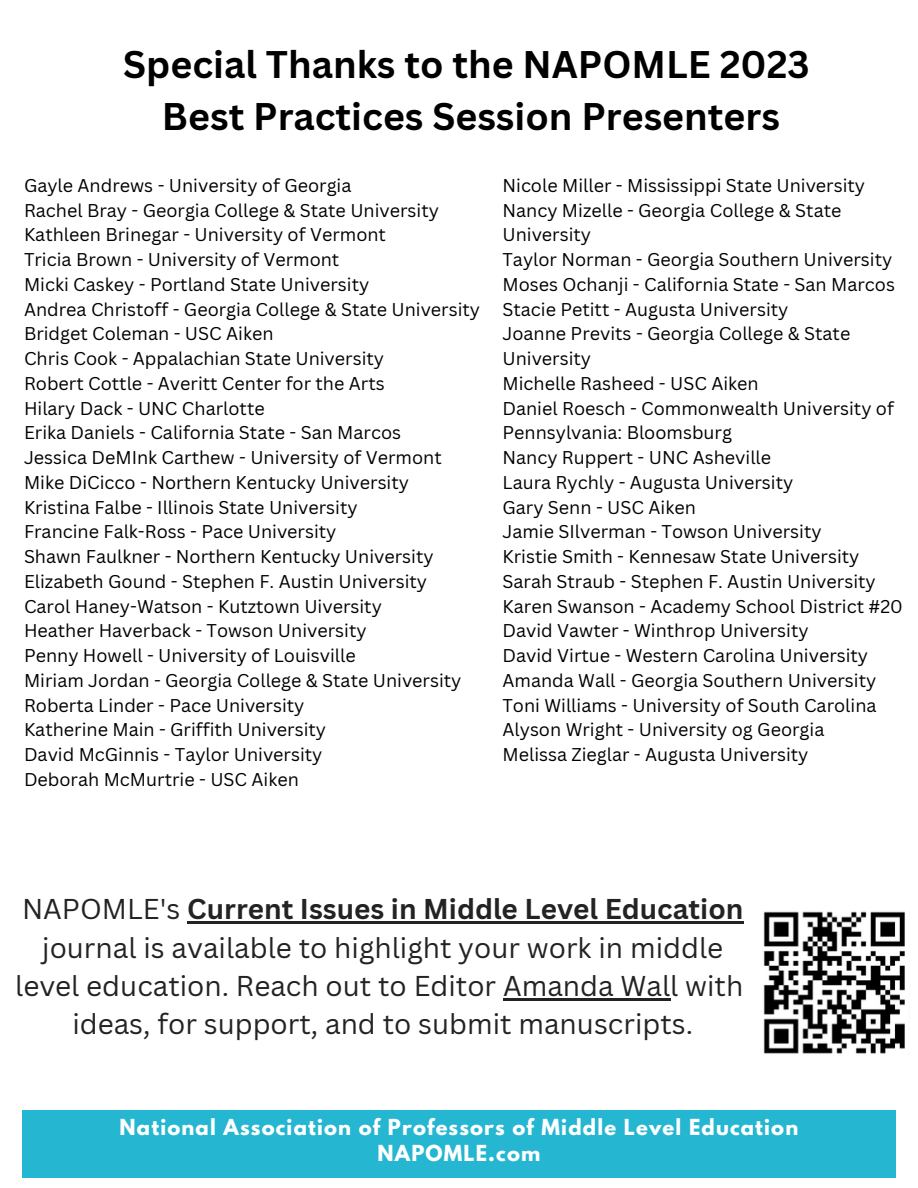
<style>
.page{position:relative;width:918px;height:1188px;background:#fff}
.page>*{position:absolute;margin:0;border:0;box-sizing:border-box;transform-origin:0 0}
.t1{font:700 37.5px "Canva Sans";color:#000}
.t2{font:27.9px/38.2px "Canva Sans";color:#232322;text-align:center}
.t3{font:700 19.5px "League Spartan";letter-spacing:.06em;color:#fff}
.t4{font:18px/24.8px "Canva Sans";color:#000}
.s1{font-weight:700}
</style>
<div class="page">
<img style="left:763px;top:911px;width:142px;height:143px">
<hr style="left:187px;top:922px;width:556px;height:2px;background:#232322">
<hr style="left:503px;top:998px;width:167px;height:2px;background:#232322">
<div style="left:22px;top:1110px;width:874px;height:68px;background:#25b6d2"></div>
<p class="t1" style="left:123px;top:38px;width:688px">Special Thanks to the NAPOMLE 2023</p>
<p class="t1" style="left:162px;top:90px;width:620px">Best Practices Session Presenters</p>
<p class="t4" style="left:24px;top:173px;width:329px">Gayle Andrews - University of Georgia</p>
<p class="t4" style="left:24px;top:197px;width:416px">Rachel Bray - Georgia College &amp; State University</p>
<p class="t4" style="left:24px;top:222px;width:364px">Kathleen Brinegar - University of Vermont</p>
<p class="t4" style="left:24px;top:247px;width:317px">Tricia Brown - University of Vermont</p>
<p class="t4" style="left:24px;top:272px;width:347px">Micki Caskey - Portland State University</p>
<p class="t4" style="left:24px;top:296px;width:458px">Andrea Christoff - Georgia College &amp; State University</p>
<p class="t4" style="left:24px;top:321px;width:251px">Bridget Coleman - USC Aiken</p>
<p class="t4" style="left:24px;top:346px;width:362px">Chris Cook - Appalachian State University</p>
<p class="t4" style="left:24px;top:371px;width:362px">Robert Cottle - Averitt Center for the Arts</p>
<p class="t4" style="left:24px;top:395px;width:242px">Hilary Dack - UNC Charlotte</p>
<p class="t4" style="left:24px;top:420px;width:379px">Erika Daniels - California State - San Marcos</p>
<p class="t4" style="left:24px;top:445px;width:419px">Jessica DeMInk Carthew - University of Vermont</p>
<p class="t4" style="left:24px;top:470px;width:387px">Mike DiCicco - Northern Kentucky University</p>
<p class="t4" style="left:24px;top:494px;width:335px">Kristina Falbe - Illinois State University</p>
<p class="t4" style="left:24px;top:519px;width:314px">Francine Falk-Ross - Pace University</p>
<p class="t4" style="left:24px;top:544px;width:411px">Shawn Faulkner - Northern Kentucky University</p>
<p class="t4" style="left:24px;top:569px;width:405px">Elizabeth Gound - Stephen F. Austin University</p>
<p class="t4" style="left:24px;top:593px;width:359px">Carol Haney-Watson - Kutztown Uiversity</p>
<p class="t4" style="left:24px;top:618px;width:344px">Heather Haverback - Towson University</p>
<p class="t4" style="left:24px;top:643px;width:333px">Penny Howell - University of Louisville</p>
<p class="t4" style="left:24px;top:668px;width:439px">Miriam Jordan - Georgia College &amp; State University</p>
<p class="t4" style="left:24px;top:692px;width:282px">Roberta Linder - Pace University</p>
<p class="t4" style="left:24px;top:717px;width:304px">Katherine Main - Griffith University</p>
<p class="t4" style="left:24px;top:742px;width:300px">David McGinnis - Taylor University</p>
<p class="t4" style="left:24px;top:767px;width:276px">Deborah McMurtrie - USC Aiken</p>
<p class="t4" style="left:502px;top:173px;width:364px">Nicole Miller - Mississippi State University</p>
<p class="t4" style="left:502px;top:197px;width:340px">Nancy Mizelle - Georgia College &amp; State<br>University</p>
<p class="t4" style="left:502px;top:247px;width:391px">Taylor Norman - Georgia Southern University</p>
<p class="t4" style="left:502px;top:272px;width:394px">Moses Ochanji - California State - San Marcos</p>
<p class="t4" style="left:502px;top:296px;width:287px">Stacie Petitt - Augusta University</p>
<p class="t4" style="left:502px;top:321px;width:349px">Joanne Previts - Georgia College &amp; State<br>University</p>
<p class="t4" style="left:502px;top:371px;width:258px">Michelle Rasheed - USC Aiken</p>
<p class="t4" style="left:502px;top:395px;width:393px">Daniel Roesch - Commonwealth University of<br>Pennsylvania: Bloomsburg</p>
<p class="t4" style="left:502px;top:445px;width:270px">Nancy Ruppert - UNC Asheville</p>
<p class="t4" style="left:502px;top:470px;width:292px">Laura Rychly - Augusta University</p>
<p class="t4" style="left:502px;top:494px;width:195px">Gary Senn - USC Aiken</p>
<p class="t4" style="left:502px;top:519px;width:321px">Jamie SIlverman - Towson University</p>
<p class="t4" style="left:502px;top:544px;width:358px">Kristie Smith - Kennesaw State University</p>
<p class="t4" style="left:502px;top:569px;width:375px">Sarah Straub - Stephen F. Austin University</p>
<p class="t4" style="left:502px;top:593px;width:402px">Karen Swanson - Academy School District #20</p>
<p class="t4" style="left:502px;top:618px;width:308px">David Vawter - Winthrop University</p>
<p class="t4" style="left:502px;top:643px;width:367px">David Virtue - Western Carolina University</p>
<p class="t4" style="left:502px;top:668px;width:375px">Amanda Wall - Georgia Southern University</p>
<p class="t4" style="left:502px;top:692px;width:376px">Toni Williams - University of South Carolina</p>
<p class="t4" style="left:502px;top:717px;width:323px">Alyson Wright - University og Georgia</p>
<p class="t4" style="left:502px;top:742px;width:308px">Melissa Zieglar - Augusta University</p>
<p class="t2" style="left:15px;top:889px;width:730px">NAPOMLE's <span class="s1">Current Issues in Middle Level Education </span>journal is available to highlight your work in middle level education. Reach out to Editor Amanda Wall with ideas, for support, and to submit manuscripts.</p>
<p class="t3" style="left:120px;top:1117px;width:680px">National Association of Professors of Middle Level Education</p>
<p class="t3" style="left:378px;top:1143px;width:164px">NAPOMLE.com</p>
</div>
